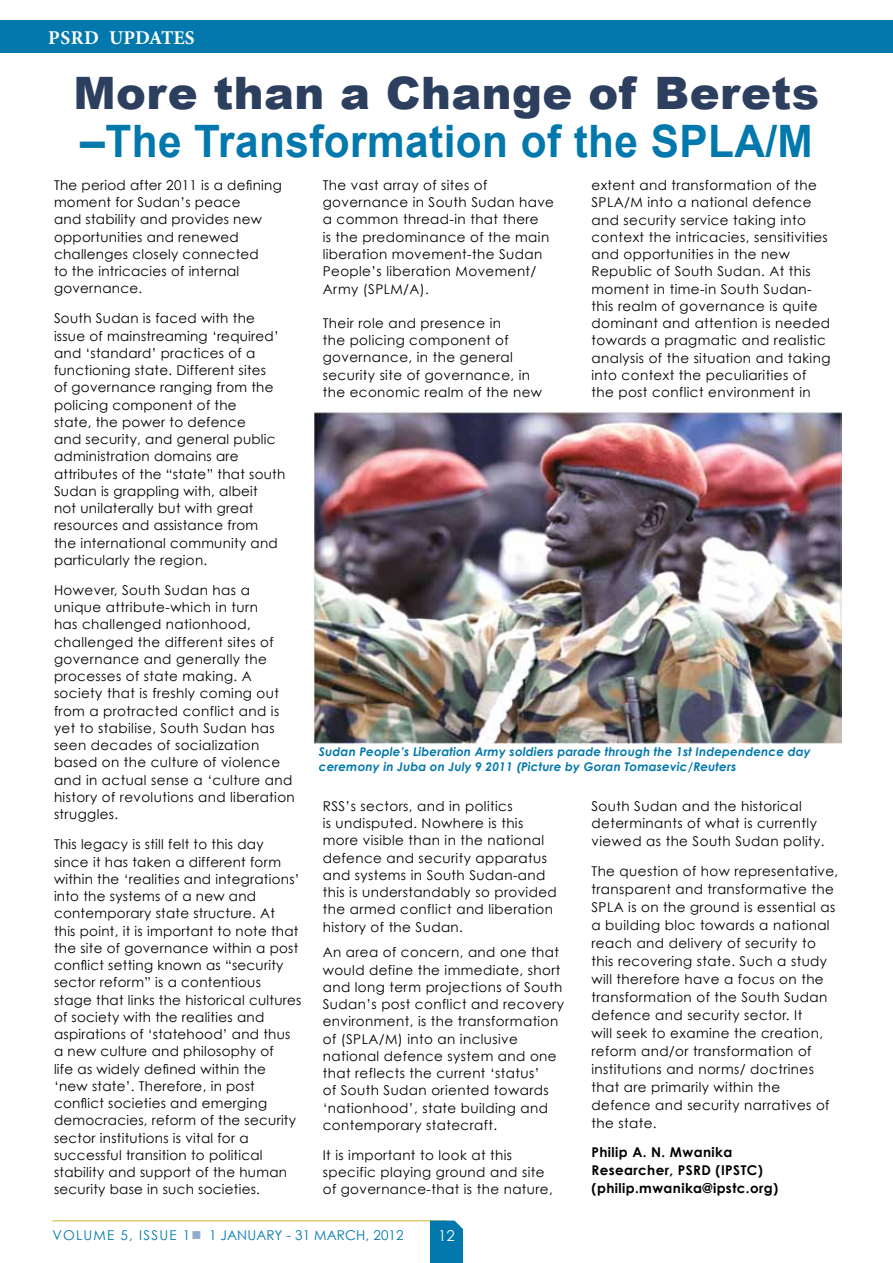
<style>
.page{position:relative;width:893px;height:1263px;background:#fff}
.page>*{position:absolute;margin:0;border:0;box-sizing:border-box;transform-origin:0 0}
.t1{font:700 44.7px "Arial";letter-spacing:.01em;color:#0278ad}
.t2{font:900 44.7px "Arial";letter-spacing:.01em;color:#2d3f5f}
.t3{font:700 19.5px "Minion Pro";color:#fff}
.t4{font:15px "Century Gothic";color:#fff}
.t5{font:13.5px/17.2px "Century Gothic";letter-spacing:.03em;color:#000}
.t6{font:700 13.5px/18px "Century Gothic";letter-spacing:.03em;color:#000}
.t7{font:13.5px "Century Gothic";letter-spacing:.01em;color:#0278ad}
.t8{font:italic 700 12px/14.4px "Century Gothic";letter-spacing:.01em;color:#0278ad}
.s1{color:#8fadcf}
</style>
<div class="page">
<hr style="left:52px;top:1220px;width:394px;height:1px;background:#d0b52b">
<svg style="left:430px;top:1220px;width:33px;height:43px"></svg>
<div style="left:0;top:21px;width:893px;height:32px;background:#0278ad"></div>
<img style="left:314px;top:411px;width:527px;height:333px">
<h2 class="t3" style="left:48px;top:24px;width:137px">PSRD UPDATES</h2>
<h1 class="t2" style="left:74px;top:68px;width:747px">More than a Change of Berets</h1>
<h1 class="t1" style="left:80px;top:112px;width:734px">–The Transformation of the SPLA/M</h1>
<p class="t5" style="left:54px;top:176px;width:229px">The period after 2011 is a defining moment for Sudan’s peace<br>and stability and provides new opportunities and renewed challenges closely connected<br>to the intricacies of internal governance.</p>
<p class="t5" style="left:54px;top:310px;width:233px">South Sudan is faced with the issue of mainstreaming ‘required’ and ‘standard’ practices of a functioning state. Different sites<br>of governance ranging from the policing component of the<br>state, the power to defence<br>and security, and general public administration domains are attributes of the “state” that south<br>Sudan is grappling with, albeit<br>not unilaterally but with great resources and assistance from<br>the international community and particularly the region.</p>
<p class="t5" style="left:54px;top:581px;width:242px">However, South Sudan has a unique attribute-which in turn<br>has challenged nationhood, challenged the different sites of governance and generally the processes of state making. A society that is freshly coming out from a protracted conflict and is yet to stabilise, South Sudan has seen decades of socialization based on the culture of violence and in actual sense a ‘culture and history of revolutions and liberation struggles.</p>
<p class="t5" style="left:54px;top:835px;width:249px">This legacy is still felt to this day since it has taken a different form within the ‘realities and integrations’ into the systems of a new and contemporary state structure. At<br>this point, it is important to note that the site of governance within a post conflict setting known as “security sector reform” is a contentious stage that links the historical cultures of society with the realities and aspirations of ‘statehood’ and thus a new culture and philosophy of<br>life as widely defined within the ‘new state’. Therefore, in post conflict societies and emerging democracies, reform of the security sector institutions is vital for a successful transition to political stability and support of the human security base in such societies.</p>
<p class="t5" style="left:323px;top:176px;width:233px">The vast array of sites of governance in South Sudan have a common thread-in that there<br>is the predominance of the main liberation movement-the Sudan<br>People’s liberation Movement/<br>Army (SPLM/A).</p>
<p class="t5" style="left:323px;top:314px;width:221px">Their role and presence in<br>the policing component of governance, in the general security site of governance, in the economic realm of the new</p>
<p class="t5" style="left:591px;top:176px;width:240px">extent and transformation of the SPLA/M into a national defence and security service taking into context the intricacies, sensitivities and opportunities in the new Republic of South Sudan. At this moment in time-in South Sudan&shy;this realm of governance is quite dominant and attention is needed towards a pragmatic and realistic analysis of the situation and taking into context the peculiarities of the post conflict environment in</p>
<p class="t8" style="left:319px;top:744px;width:493px">Sudan People’s Liberation Army soldiers parade through the 1st Independence day ceremony in Juba on July 9 2011 (Picture by Goran Tomasevic/Reuters</p>
<p class="t5" style="left:323px;top:797px;width:236px">RSS’s sectors, and in politics<br>is undisputed. Nowhere is this more visible than in the national defence and security apparatus and systems in South Sudan-and this is understandably so provided the armed conflict and liberation history of the Sudan.</p>
<p class="t5" style="left:323px;top:944px;width:243px">An area of concern, and one that would define the immediate, short and long term projections of South<br>Sudan’s post conflict and recovery environment, is the transformation of (SPLA/M) into an inclusive national defence system and one that reflects the current ‘status’<br>of South Sudan oriented towards ‘nationhood’, state building and contemporary statecraft.</p>
<p class="t5" style="left:323px;top:1146px;width:232px">It is important to look at this specific playing ground and site of governance-that is the nature,</p>
<p class="t5" style="left:591px;top:797px;width:235px">South Sudan and the historical determinants of what is currently viewed as the South Sudan polity.</p>
<p class="t5" style="left:591px;top:862px;width:248px;line-height:18px">The question of how representative, transparent and transformative the<br>SPLA is on the ground is essential as a building bloc towards a national reach and delivery of security to this recovering state. Such a study will therefore have a focus on the transformation of the South Sudan defence and security sector. It<br>will seek to examine the creation, reform and/or transformation of institutions and norms/ doctrines that are primarily within the defence and security narratives of the state.</p>
<p class="t6" style="left:591px;top:1143px;width:188px">Philip A. N. Mwanika<br>Researcher, PSRD (IPSTC) (philip.mwanika@ipstc.org)</p>
<p class="t7" style="left:52px;top:1227px;width:353px">Volume 5, Issue 1<span class="s1">■</span> 1 January - 31 March, 2012</p>
<p class="t4" style="left:438px;top:1226px;width:18px">12</p>
</div>
